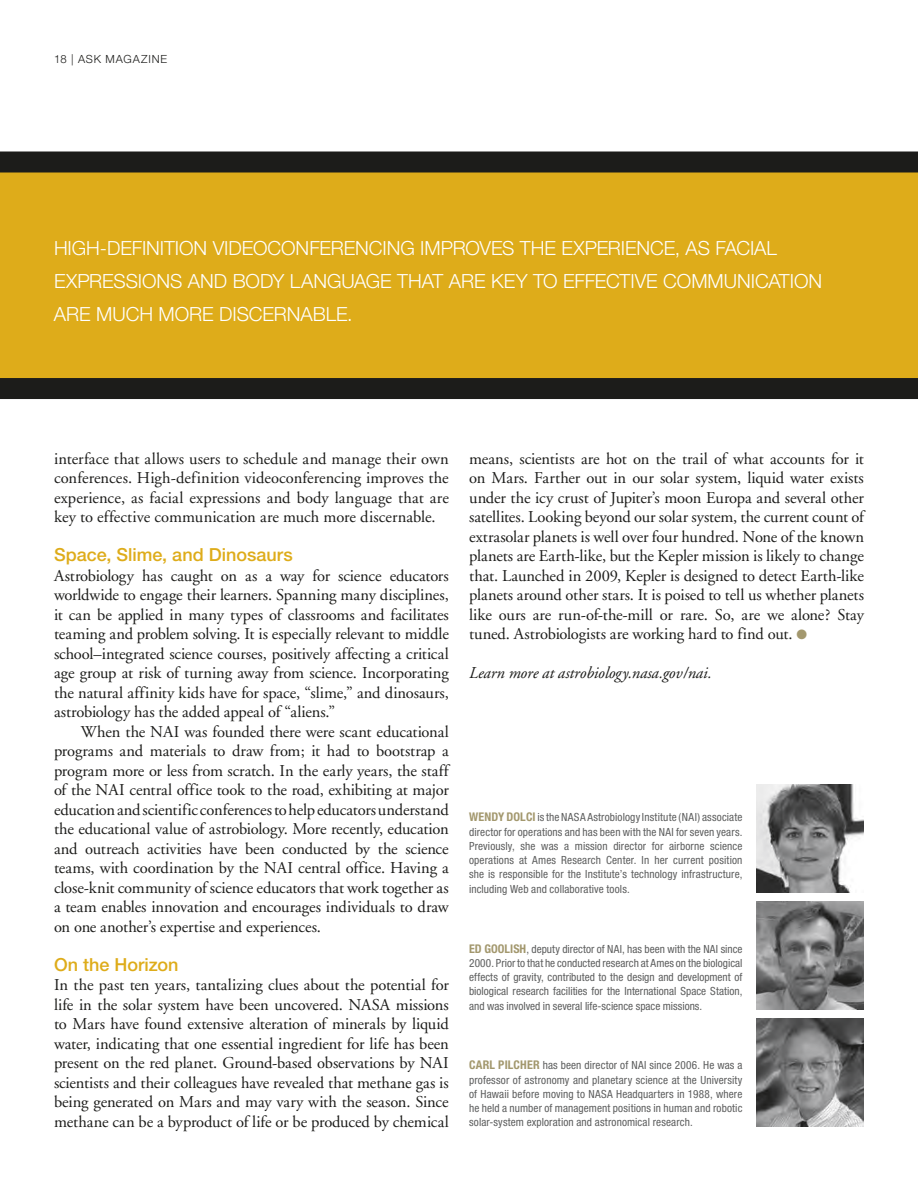
<style>
.page{position:relative;width:918px;height:1188px;background:#fff}
.page>*{position:absolute;margin:0;border:0;box-sizing:border-box;transform-origin:0 0}
.t1{font:300 19.5px "Helvetica Neue";color:#fff}
.t2{font:500 18px "Helvetica Neue";color:#deac1a}
.t3{font:16.5px/19.5px "Adobe Garamond";letter-spacing:-.005em;color:#1c1c1a;text-align:justify}
.t4{font:italic 16.5px "Adobe Garamond";letter-spacing:-.005em;color:#1c1c1a}
.t5{font:condensed 11.25px/14.2px "Helvetica Neue";letter-spacing:.01em;color:#5e5f5f;text-align:justify}
.t6{font:300 11.25px "Helvetica Neue";letter-spacing:.075em;color:#1c1c1a}
.s1{color:#a3986e}
.s2{font-weight:700;font-size:12px;color:#a3986e}
</style>
<div class="page">
<svg style="left:0;top:152px;width:918px;height:247px;background:#bd931a"></svg>
<img style="left:756px;top:1018px;width:108px;height:108px">
<img style="left:756px;top:902px;width:108px;height:108px">
<img style="left:756px;top:784px;width:108px;height:108px">
<p class="t6" style="left:54px;top:52px;width:115px">18 | ASK MAGAZINE</p>
<p class="t1" style="left:54px;top:236px;width:77px">HIGH-DEFINITION</p>
<p class="t1" style="left:213px;top:236px;width:43px">VIDEOCONFERENCING</p>
<p class="t1" style="left:420px;top:236px;width:13px">IMPROVES</p>
<p class="t1" style="left:520px;top:236px;width:77px">THE EXPERIENCE</p>
<p class="t1" style="left:675px;top:236px;width:52px">, AS FACIA</p>
<p class="t1" style="left:767px;top:236px;width:12px">L</p>
<p class="t1" style="left:54px;top:269px;width:36px">EXPRESSIONS</p>
<p class="t1" style="left:188px;top:269px;width:128px">AN D BO DY LANG</p>
<p class="t1" style="left:341px;top:269px;width:27px">UAGE</p>
<p class="t1" style="left:397px;top:269px;width:65px">THAT ARE</p>
<p class="t1" style="left:491px;top:269px;width:84px">KEY TO EFFECTIVE</p>
<p class="t1" style="left:663px;top:269px;width:16px">COMM</p>
<p class="t1" style="left:724px;top:269px;width:25px">UNICATION</p>
<p class="t1" style="left:54px;top:302px;width:14px">ARE</p>
<p class="t1" style="left:96px;top:302px;width:77px">MUCH MORE</p>
<p class="t1" style="left:219px;top:302px;width:26px">DISCERNAB</p>
<p class="t1" style="left:326px;top:302px;width:28px">LE.</p>
<p class="t3" style="left:54px;top:449px;width:396px">interface that allows users to schedule and manage their own conferences. High-definition videoconferencing improves the experience, as facial expressions and body language that are key to effective communication are much more discernable.</p>
<p class="t2" style="left:54px;top:544px;width:240px">Space, Slime, and Dinosaurs</p>
<p class="t3" style="left:54px;top:566px;width:396px">Astrobiology has caught on as a way for science educators worldwide to engage their learners. Spanning many disciplines, it can be applied in many types of classrooms and facilitates teaming and problem solving. It is especially relevant to middle school–integrated science courses, positively affecting a critical age group at risk of turning away from science. Incorporating the natural affinity kids have for space, “slime,” and dinosaurs, astrobiology has the added appeal of “aliens.”</p>
<p class="t3" style="left:54px;top:722px;width:396px;text-indent:27px">When the NAI was founded there were scant educational programs and materials to draw from; it had to bootstrap a program more or less from scratch. In the early years, the staff of the NAI central office took to the road, exhibiting at major education and scientific conferences to help educators understand the educational value of astrobiology. More recently, education and outreach activities have been conducted by the science teams, with coordination by the NAI central office. Having a close-knit community of science educators that work together as a team enables innovation and encourages individuals to draw on one another’s expertise and experiences.</p>
<p class="t2" style="left:54px;top:953px;width:126px">On the Horizon</p>
<p class="t3" style="left:54px;top:975px;width:396px">In the past ten years, tantalizing clues about the potential for life in the solar system have been uncovered. NASA missions to Mars have found extensive alteration of minerals by liquid water, indicating that one essential ingredient for life has been present on the red planet. Ground-based observations by NAI scientists and their colleagues have revealed that methane gas is being generated on Mars and may vary with the season. Since methane can be a byproduct of life or be produced by chemical</p>
<p class="t3" style="left:469px;top:449px;width:396px">means, scientists are hot on the trail of what accounts for it on Mars. Farther out in our solar system, liquid water exists under the icy crust of Jupiter’s moon Europa and several other satellites. Looking beyond our solar system, the current count of extrasolar planets is well over four hundred. None of the known planets are Earth-like, but the Kepler mission is likely to change that. Launched in 2009, Kepler is designed to detect Earth-like planets around other stars. It is poised to tell us whether planets like ours are run-of-the-mill or rare. So, are we alone? Stay tuned. Astrobiologists are working hard to find out. <span class="s1">●</span></p>
<p class="t4" style="left:469px;top:664px;width:244px">Learn more at astrobiology.nasa.gov/nai.</p>
<p class="t5" style="left:469px;top:810px;width:275px"><span class="s2">WENDY DOLCI</span> is the NASA Astrobiology Institute (NAI) associate director for operations and has been with the NAI for seven years.<br>Previously, she was a mission director for airborne science operations at Ames Research Center. In her current position she is responsible for the Institute’s technology infrastructure, including Web and collaborative tools.</p>
<p class="t5" style="left:469px;top:941px;width:275px"><span class="s2">ED GOOLISH</span>, deputy director of NAI, has been with the NAI since 2000. Prior to that he conducted research at Ames on the biological effects of gravity, contributed to the design and development of biological research facilities for the International Space Station, and was involved in several life-science space missions.</p>
<p class="t5" style="left:469px;top:1058px;width:275px"><span class="s2">CARL PILCHER</span> has been director of NAI since 2006. He was a professor of astronomy and planetary science at the University of Hawaii before moving to NASA Headquarters in 1988, where he held a number of management positions in human and robotic solar-system exploration and astronomical research.</p>
</div>
